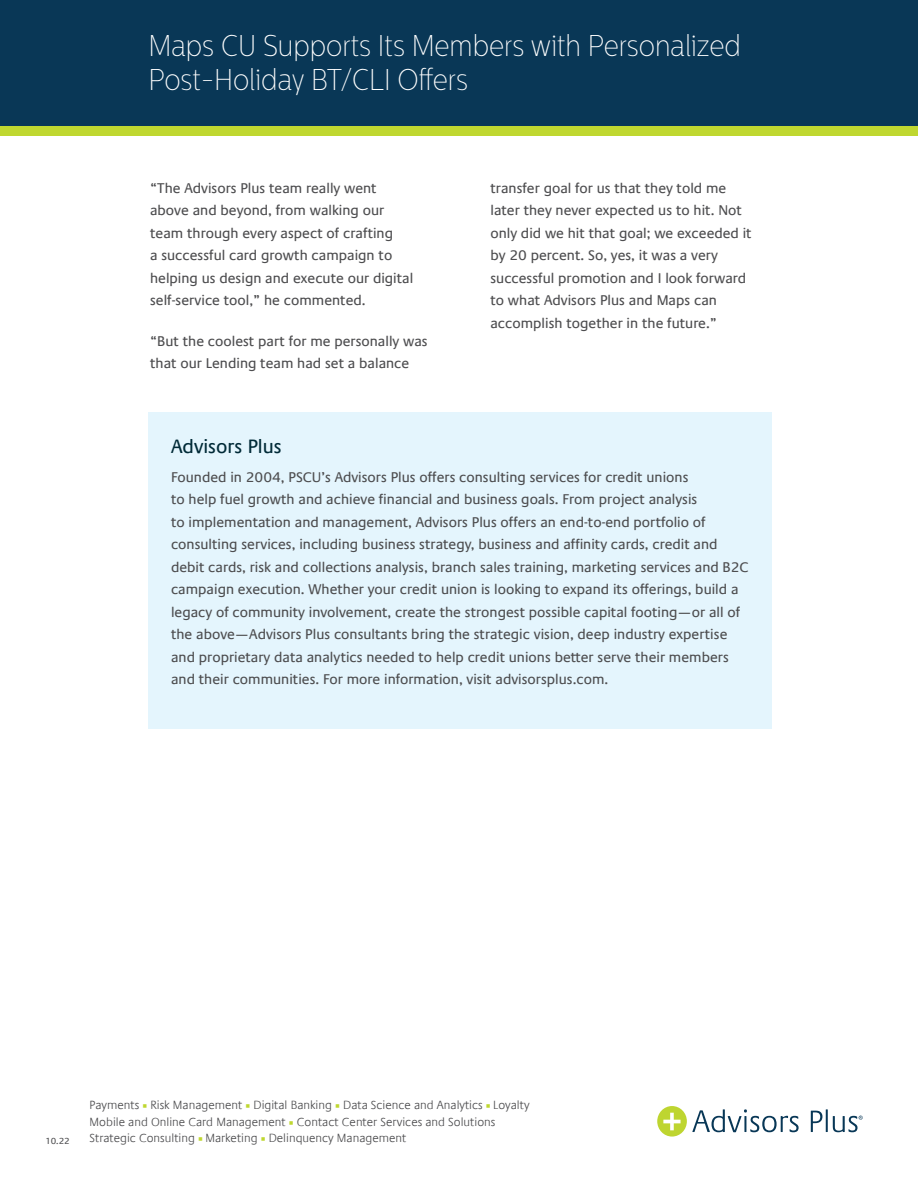
<style>
.page{position:relative;width:918px;height:1188px;background:#fff}
.page>*{position:absolute;margin:0;border:0;box-sizing:border-box;transform-origin:0 0}
.t1{font:100 30px/34.5px "Centrale Sans Cnd";color:#fff}
.t2{font:19.5px "Praxis Com";color:#002a37}
.t3{font:14.25px/22.5px "Praxis Com";color:#4d4d4f}
.t4{font:300 12px/16.5px "Praxis Com";color:#4d4d4f}
.t5{font:9px "Praxis Com";color:#4d4d4f}
.s1{font-family:"Minion Pro";font-weight:400;color:#bfd730}
</style>
<div class="page">
<div style="left:0;top:125px;width:918px;height:11px;background:#bfd730"></div>
<div style="left:0;top:0;width:918px;height:125px;background:#093756"></div>
<div style="left:148px;top:413px;width:623px;height:316px;background:#e4f5fd"></div>
<svg style="left:692px;top:1109px;width:107px;height:23px"></svg>
<svg style="left:811px;top:1111px;width:11px;height:21px"></svg>
<hr style="left:826px;top:1109px;width:2px;height:23px;background:#083756">
<svg style="left:657px;top:1106px;width:30px;height:31px"></svg>
<svg style="left:663px;top:1113px;width:18px;height:17px"></svg>
<svg style="left:833px;top:1116px;width:30px;height:16px"></svg>
<h1 class="t1" style="left:148px;top:28px;width:594px">Maps CU Supports Its Members with Personalized<br>Post-Holiday BT/CLI Offers</h1>
<p class="t3" style="left:150px;top:177px;width:265px">“The Advisors Plus team really went above and beyond, from walking our team through every aspect of crafting<br>a successful card growth campaign to helping us design and execute our digital self-service tool,” he commented.</p>
<p class="t3" style="left:150px;top:330px;width:279px">“But the coolest part for me personally was that our Lending team had set a balance</p>
<p class="t3" style="left:490px;top:177px;width:263px">transfer goal for us that they told me later they never expected us to hit. Not only did we hit that goal; we exceeded it by 20 percent. So, yes, it was a very successful promotion and I look forward to what Advisors Plus and Maps can accomplish together in the future.”</p>
<h2 class="t2" style="left:171px;top:435px;width:112px">Advisors Plus</h2>
<p class="t3" style="left:171px;top:466px;width:579px">Founded in 2004, PSCU’s Advisors Plus offers consulting services for credit unions<br>to help fuel growth and achieve financial and business goals. From project analysis<br>to implementation and management, Advisors Plus offers an end-to-end portfolio of consulting services, including business strategy, business and affinity cards, credit and debit cards, risk and collections analysis, branch sales training, marketing services and B2C campaign execution. Whether your credit union is looking to expand its offerings, build a legacy of community involvement, create the strongest possible capital footing—or all of the above—Advisors Plus consultants bring the strategic vision, deep industry expertise and proprietary data analytics needed to help credit unions better serve their members and their communities. For more information, visit advisorsplus.com.</p>
<p class="t5" style="left:45px;top:1135px;width:26px">10.22</p>
<p class="t4" style="left:90px;top:1097px;width:441px">Payments <span class="s1">■</span> Risk Management <span class="s1">■</span> Digital Banking <span class="s1">■</span> Data Science and Analytics <span class="s1">■</span> Loyalty<br>Mobile and Online Card Management <span class="s1">■</span> Contact Center Services and Solutions<br>Strategic Consulting <span class="s1">■</span> Marketing <span class="s1">■</span> Delinquency Management</p>
</div>
